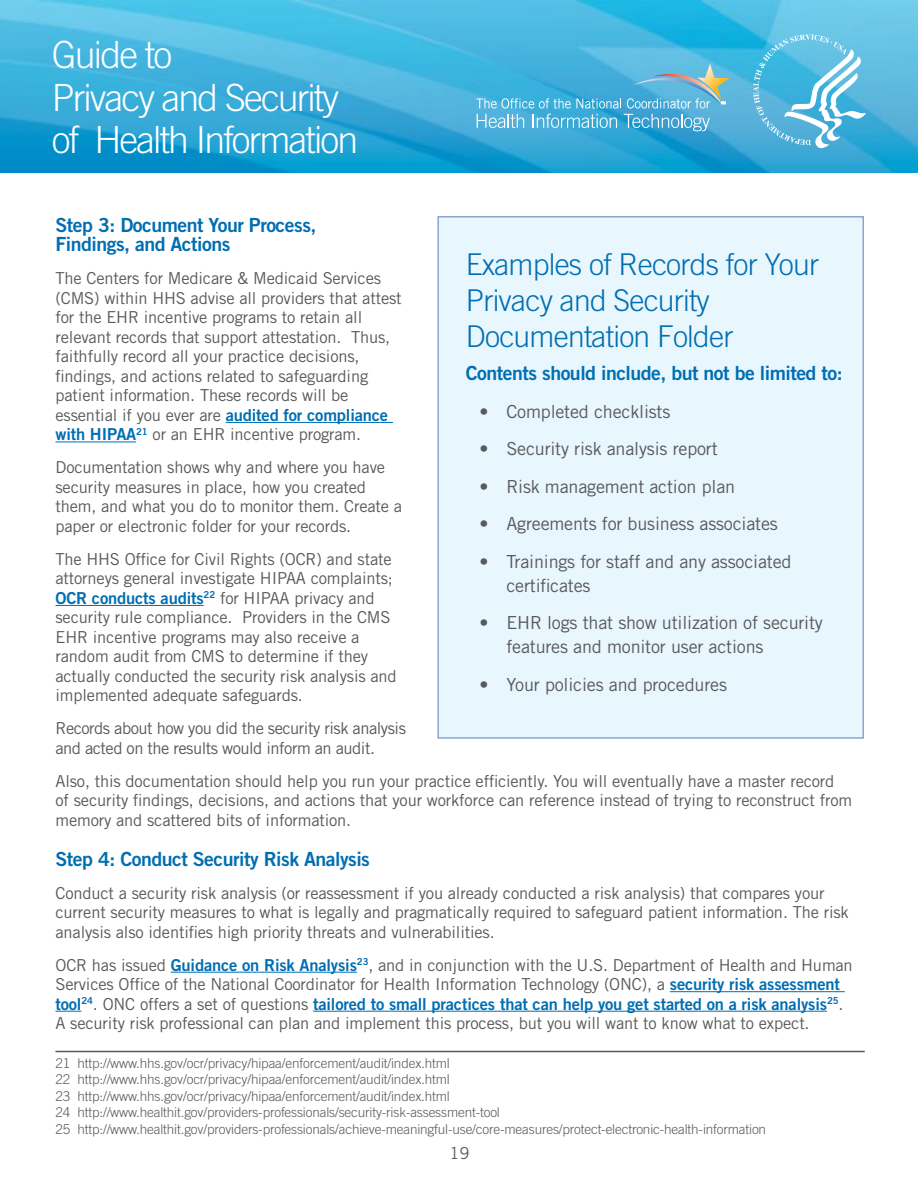
<style>
.page{position:relative;width:918px;height:1188px;background:#fff}
.page>*{position:absolute;margin:0;border:0;box-sizing:border-box;transform-origin:0 0}
.t1{font:300 37.5px/42.5px "Trade Gothic";letter-spacing:-.05em;color:#fff}
.t2{font:300 30px/36px "Trade Gothic";letter-spacing:-.025em;color:#006eb2}
.t3{font:19.5px/19.5px "Trade Gothic Bold Two";letter-spacing:-.025em;color:#006eb2}
.t4{font:18px/24px "Trade Gothic";letter-spacing:-.01em;color:#58595b}
.t5{font:16.5px/19.5px "Trade Gothic";letter-spacing:-.01em;color:#58595b}
.t6{font:16.5px/19.5px "Trade Gothic";letter-spacing:-.03em;color:#58595b}
.t7{font:300 13.5px/16.5px "Trade Gothic";letter-spacing:-.01em;color:#58595b}
.s1{font-family:"Trade Gothic Bold Two";color:#006eb2}
</style>
<div class="page">
<img style="left:0;top:0;width:918px;height:173px">
<svg style="left:476px;top:64px;width:253px;height:67px;background:#58b4da"></svg>
<svg style="left:753px;top:34px;width:113px;height:114px;background:#69c0e2"></svg>
<div style="left:438px;top:217px;width:425px;height:521px;background:#e8f6fd"></div>
<hr style="left:226px;top:422px;width:167px;height:1px;background:#006eb2">
<hr style="left:56px;top:442px;width:80px;height:1px;background:#006eb2">
<hr style="left:56px;top:605px;width:148px;height:1px;background:#006eb2">
<hr style="left:171px;top:972px;width:186px;height:1px;background:#006eb2">
<hr style="left:670px;top:991px;width:175px;height:1px;background:#006eb2">
<svg style="left:56px;top:1011px;width:25px;height:1px"></svg>
<hr style="left:313px;top:1011px;width:514px;height:1px;background:#006eb2">
<hr style="left:56px;top:1051px;width:809px;height:1px;background:#58595b">
<div style="left:437px;top:216px;width:427px;height:523px;border:2px solid #8ca6d2"></div>
<h1 class="t1" style="left:52px;top:33px;width:308px">Guide to<br>Privacy and Security of Health Information</h1>
<h4 class="t3" style="left:56px;top:215px;width:262px">Step 3: Document Your Process,<br>Findings, and Actions</h4>
<p class="t5" style="left:56px;top:268px;width:348px">The Centers for Medicare &amp; Medicaid Services (CMS) within HHS advise all providers that attest for the EHR incentive programs to retain all relevant records that support attestation. Thus, faithfully record all your practice decisions, findings, and actions related to safeguarding patient information. These records will be essential if you ever are <span class="s1">audited for compliance with HIPAA</span><sup>21</sup> or an EHR incentive program.</p>
<p class="t5" style="left:55px;top:457px;width:348px">Documentation shows why and where you have security measures in place, how you created them, and what you do to monitor them. Create a paper or electronic folder for your records.</p>
<p class="t5" style="left:55px;top:549px;width:343px">The HHS Office for Civil Rights (OCR) and state attorneys general investigate HIPAA complaints; <span class="s1">OCR conducts audits</span><sup>22</sup> for HIPAA privacy and security rule compliance. Providers in the CMS EHR incentive programs may also receive a random audit from CMS to determine if they actually conducted the security risk analysis and implemented adequate safeguards.</p>
<p class="t6" style="left:55px;top:718px;width:352px">Records about how you did the security risk analysis and acted on the results would inform an audit.</p>
<h2 class="t2" style="left:466px;top:246px;width:355px">Examples of Records for Your<br>Privacy and Security<br>Documentation Folder</h2>
<p class="t3" style="left:466px;top:363px;width:378px">Contents should include, but not be limited to:</p>
<p class="t4" style="left:479px;top:399px;width:193px">• Completed checklists</p>
<p class="t4" style="left:479px;top:437px;width:240px">• Security risk analysis report</p>
<p class="t4" style="left:479px;top:474px;width:257px">• Risk management action plan</p>
<p class="t4" style="left:479px;top:512px;width:300px">• Agreements for business associates</p>
<p class="t4" style="left:506px;top:549px;width:287px;text-indent:-27px">• Trainings for staff and any associated certificates</p>
<p class="t4" style="left:506px;top:611px;width:318px;text-indent:-27px">• EHR logs that show utilization of security features and monitor user actions</p>
<p class="t4" style="left:479px;top:672px;width:249px">• Your policies and procedures</p>
<p class="t5" style="left:55px;top:771px;width:798px">Also, this documentation should help you run your practice efficiently. You will eventually have a master record<br>of security findings, decisions, and actions that your workforce can reference instead of trying to reconstruct from memory and scattered bits of information.</p>
<h4 class="t3" style="left:56px;top:849px;width:316px">Step 4: Conduct Security Risk Analysis</h4>
<p class="t5" style="left:56px;top:883px;width:795px">Conduct a security risk analysis (or reassessment if you already conducted a risk analysis) that compares your current security measures to what is legally and pragmatically required to safeguard patient information. The risk analysis also identifies high priority threats and vulnerabilities.</p>
<p class="t5" style="left:55px;top:955px;width:799px">OCR has issued <span class="s1">Guidance on Risk Analysis</span><sup>23</sup>, and in conjunction with the U.S. Department of Health and Human Services Office of the National Coordinator for Health Information Technology (ONC), a <span class="s1">security risk assessment tool</span><sup>24</sup>. ONC offers a set of questions <span class="s1">tailored to small practices that can help you get started on a risk analysis</span><sup>25</sup> .<br>A security risk professional can plan and implement this process, but you will want to know what to expect.</p>
<p class="t7" style="left:56px;top:1055px;width:712px">21 http://www.hhs.gov/ocr/privacy/hipaa/enforcement/audit/index.html<br>22 http://www.hhs.gov/ocr/privacy/hipaa/enforcement/audit/index.html<br>23 http://www.hhs.gov/ocr/privacy/hipaa/enforcement/audit/index.html<br>24 http://www.healthit.gov/providers-professionals/security-risk-assessment-tool<br>25 http://www.healthit.gov/providers-professionals/achieve-meaningful-use/core-measures/protect-electronic-health-information</p>
<p class="t5" style="left:450px;top:1143px;width:21px">19</p>
</div>
